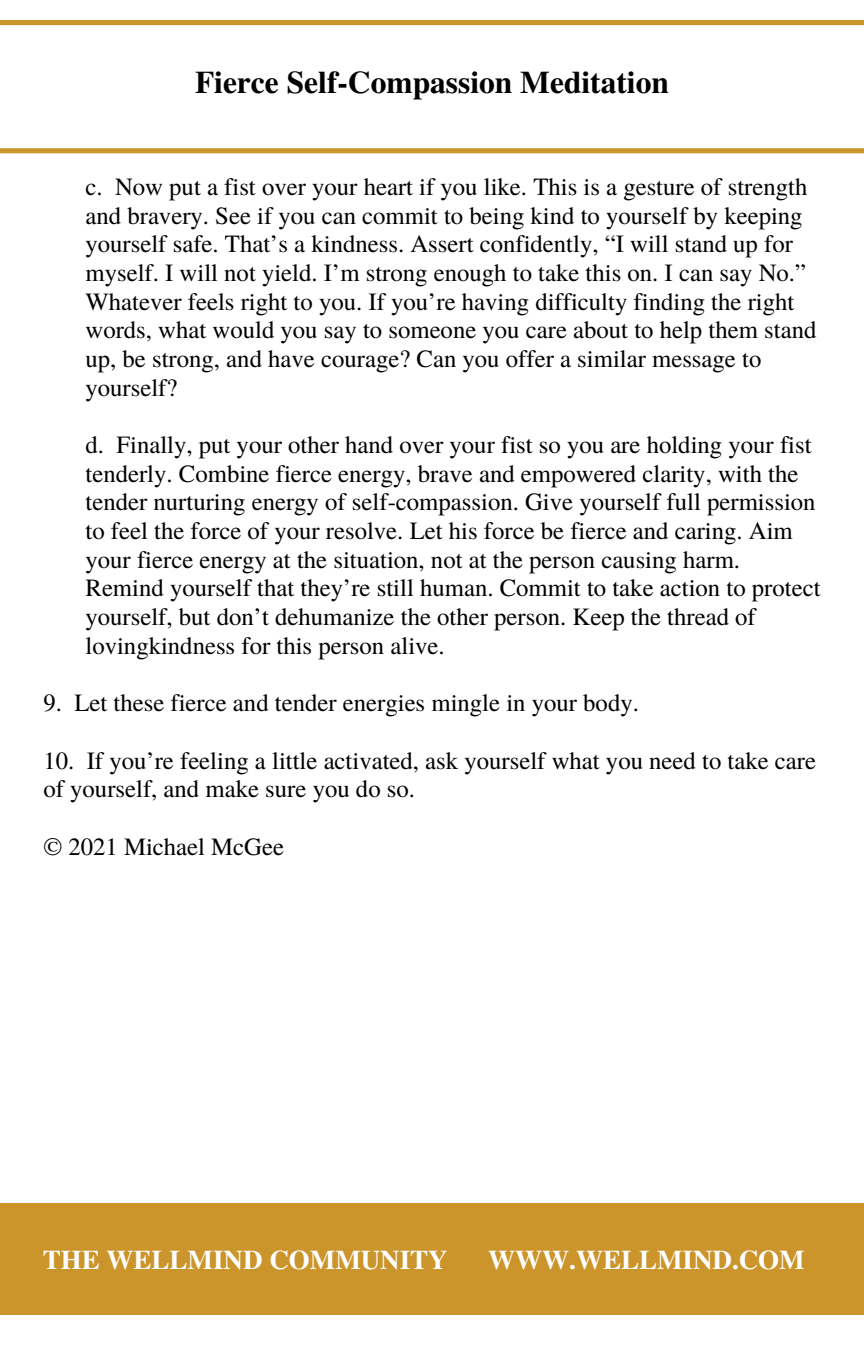
<style>
.page{position:relative;width:864px;height:1350px;background:#fff}
.page>*{position:absolute;margin:0;border:0;box-sizing:border-box;transform-origin:0 0}
.t1{font:700 31.5px "Te X Gyre Termes";color:#000}
.t2{font:700 27px "Te X Gyre Termes";color:#fff}
.t3{font:24.75px/28.8px "Te X Gyre Termes";color:#000}
</style>
<div class="page">
<div style="left:0;top:20px;width:864px;height:5px;background:#cb952b"></div>
<div style="left:0;top:148px;width:864px;height:5px;background:#cb952b"></div>
<div style="left:0;top:1203px;width:864px;height:112px;background:#cb952b"></div>
<p class="t1" style="left:195px;top:58px;width:475px">Fierce Self-Compassion Meditation</p>
<p class="t3" style="left:86px;top:171px;width:732px">c. Now put a fist over your heart if you like. This is a gesture of strength and bravery. See if you can commit to being kind to yourself by keeping yourself safe. That’s a kindness. Assert confidently, “I will stand up for myself. I will not yield. I’m strong enough to take this on. I can say No.” Whatever feels right to you. If you’re having difficulty finding the right words, what would you say to someone you care about to help them stand up, be strong, and have courage? Can you offer a similar message to yourself?</p>
<p class="t3" style="left:86px;top:429px;width:737px">d. Finally, put your other hand over your fist so you are holding your fist tenderly. Combine fierce energy, brave and empowered clarity, with the tender nurturing energy of self-compassion. Give yourself full permission to feel the force of your resolve. Let his force be fierce and caring. Aim your fierce energy at the situation, not at the person causing harm.<br>Remind yourself that they’re still human. Commit to take action to protect yourself, but don’t dehumanize the other person. Keep the thread of lovingkindness for this person alive.</p>
<p class="t3" style="left:43px;top:687px;width:597px">9. Let these fierce and tender energies mingle in your body.</p>
<p class="t3" style="left:43px;top:745px;width:774px">10. If you’re feeling a little activated, ask yourself what you need to take care of yourself, and make sure you do so.</p>
<p class="t3" style="left:43px;top:831px;width:242px">© 2021 Michael McGee</p>
<p class="t2" style="left:43px;top:1239px;width:407px">THE WELLMIND COMMUNITY</p>
<p class="t2" style="left:488px;top:1239px;width:318px">WWW.WELLMIND.COM</p>
</div>
